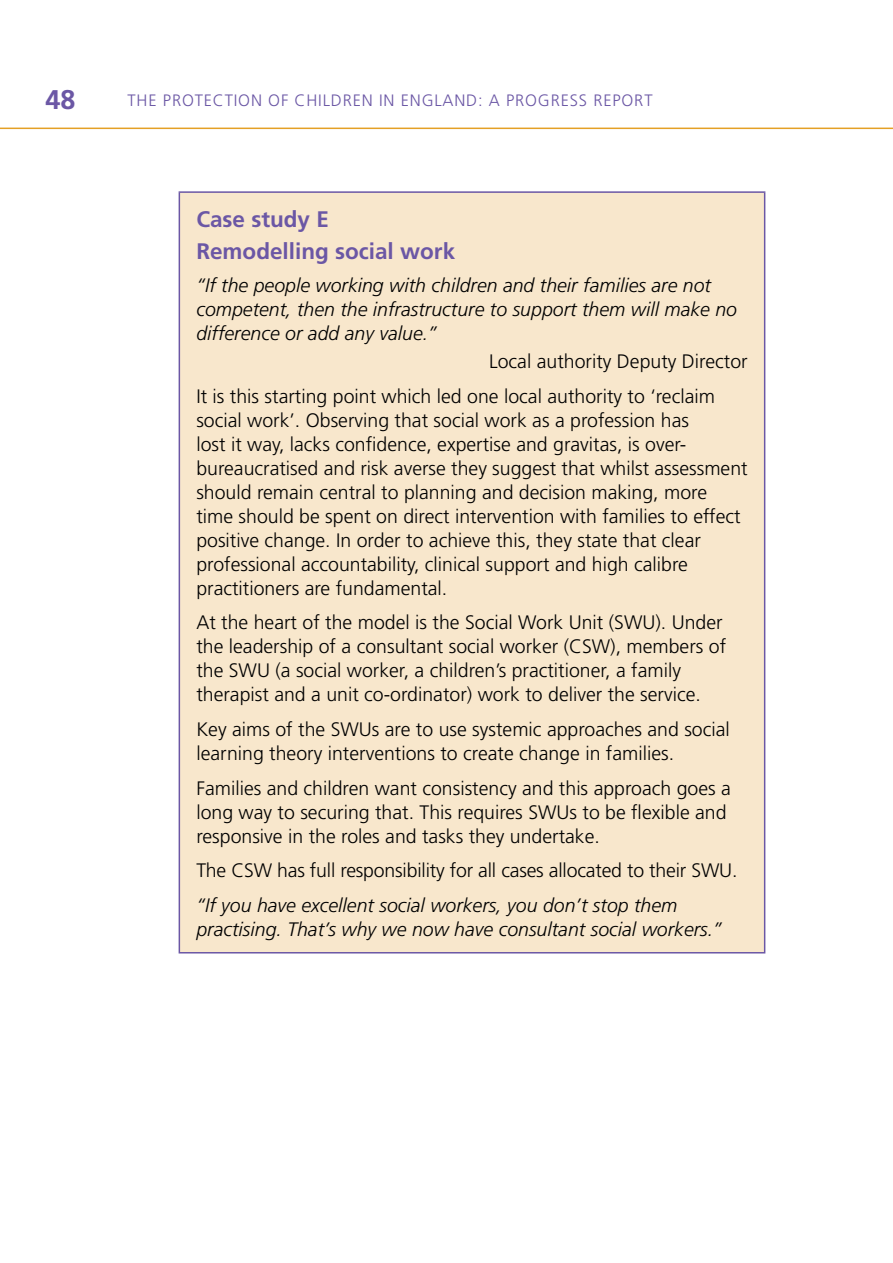
<style>
.page{position:relative;width:893px;height:1263px;background:#fff}
.page>*{position:absolute;margin:0;border:0;box-sizing:border-box;transform-origin:0 0}
.t1{font:700 27px "Frutiger";color:#6b57a5}
.t2{font:700 22.5px/32.5px "Frutiger";color:#6b57a5}
.t3{font:300 19.5px/24px "Frutiger";color:#000}
.t4{font:italic 300 19.5px/24px "Frutiger";color:#000}
.t5{font:300 16.5px "Frutiger";letter-spacing:.05em;color:#6b57a5}
</style>
<div class="page">
<hr style="left:0;top:128px;width:893px;height:1px;background:#e4a025">
<div style="left:179px;top:192px;width:586px;height:761px;background:#f8e7cc"></div>
<hr style="left:179px;top:191px;width:586px;height:2px;background:#6b57a5">
<hr style="left:179px;top:193px;width:1px;height:759px;background:#6b57a5">
<hr style="left:764px;top:193px;width:1px;height:759px;background:#6b57a5">
<hr style="left:179px;top:952px;width:586px;height:1px;background:#6b57a5">
<h1 class="t1" style="left:46px;top:83px;width:32px">48</h1>
<p class="t5" style="left:128px;top:91px;width:526px">THE PROTECTION OF CHILDREN IN ENGLAND: A PROGRESS REPORT</p>
<p class="t2" style="left:196px;top:202px;width:260px">Case study E<br>Remodelling social work</p>
<p class="t4" style="left:196px;top:273px;width:542px">“If the people working with children and their families are not competent, then the infrastructure to support them will make no difference or add any value.”</p>
<p class="t3" style="left:196px;top:344px;width:553px;line-height:34.7px;text-indent:293px">Local authority Deputy Director<br>It is this starting point which led one local authority to ‘reclaim</p>
<p class="t3" style="left:196px;top:408px;width:553px">social work’. Observing that social work as a profession has<br>lost it way, lacks confidence, expertise and gravitas, is over&shy;bureaucratised and risk averse they suggest that whilst assessment should remain central to planning and decision making, more time should be spent on direct intervention with families to effect positive change. In order to achieve this, they state that clear professional accountability, clinical support and high calibre practitioners are fundamental.</p>
<p class="t3" style="left:196px;top:610px;width:531px">At the heart of the model is the Social Work Unit (SWU). Under the leadership of a consultant social worker (CSW), members of the SWU (a social worker, a children’s practitioner, a family therapist and a unit co‑ordinator) work to deliver the service.</p>
<p class="t3" style="left:196px;top:717px;width:535px">Key aims of the SWUs are to use systemic approaches and social learning theory interventions to create change in families.</p>
<p class="t3" style="left:196px;top:776px;width:536px">Families and children want consistency and this approach goes a long way to securing that. This requires SWUs to be flexible and responsive in the roles and tasks they undertake.</p>
<p class="t3" style="left:196px;top:858px;width:543px">The CSW has full responsibility for all cases allocated to their SWU.</p>
<p class="t4" style="left:196px;top:893px;width:527px">“If you have excellent social workers, you don’t stop them practising. That’s why we now have consultant social workers.”</p>
</div>
